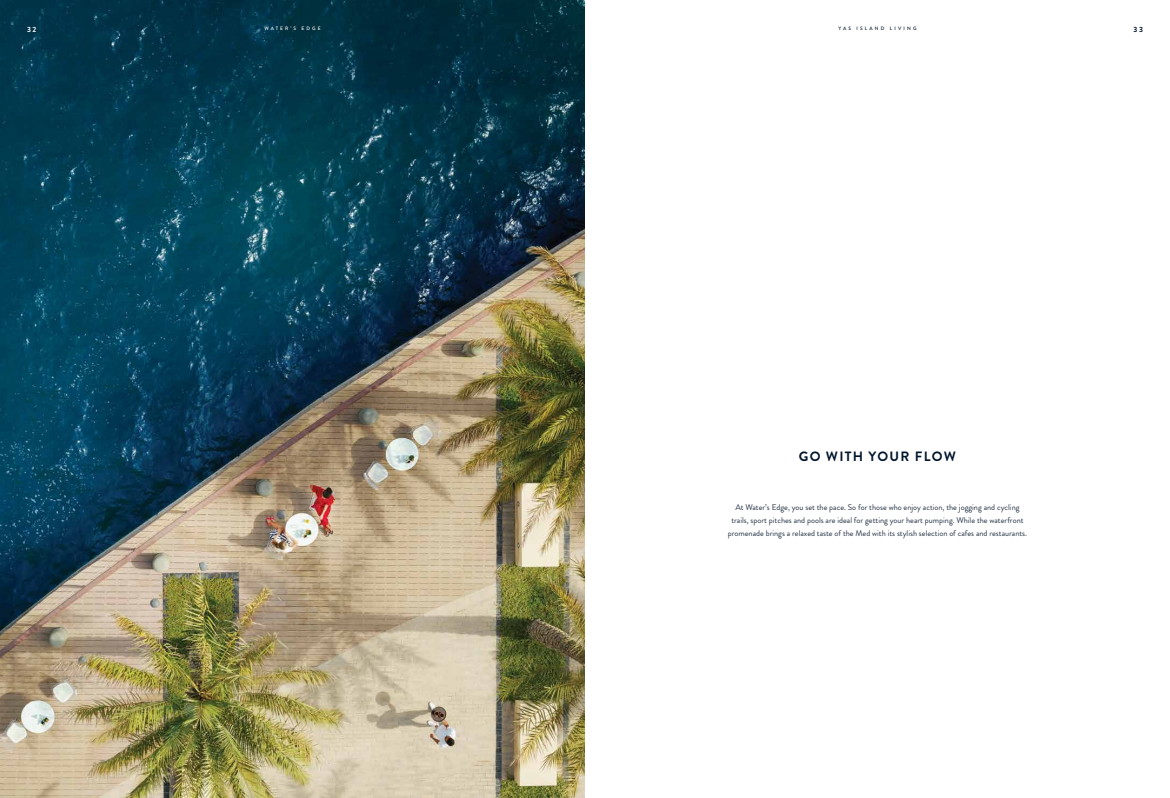
<style>
.page{position:relative;width:1170px;height:798px;background:#fff}
.page>*{position:absolute;margin:0;border:0;box-sizing:border-box;transform-origin:0 0}
.t1{font:700 13.5px "Brandon Grotesque";letter-spacing:.095em;color:#00152b}
.t2{font:8.25px/12.8px "Brandon Grotesque";color:#253345;text-align:center}
.t3{font:700 7.5px "Brandon Grotesque";color:#fff}
.t4{font:700 7.5px "Brandon Grotesque";color:#00152b}
.t5{font:500 4.88px "Brandon Grotesque";letter-spacing:.445em;color:#00152b}
.t6{font:500 4.88px "Brandon Grotesque";letter-spacing:.425em;color:#fff}
</style>
<div class="page">
<img style="left:0;top:0;width:585px;height:797px">
<p class="t3" style="left:27px;top:24px;width:11px">32</p>
<p class="t6" style="left:264px;top:25px;width:58px">WATER’S EDGE</p>
<p class="t5" style="left:838px;top:25px;width:80px">YAS ISLAND LIVING</p>
<p class="t4" style="left:1133px;top:24px;width:11px">33</p>
<h1 class="t1" style="left:799px;top:447px;width:158px">GO WITH YOUR FLOW</h1>
<p class="t2" style="left:727px;top:501px;width:301px">At Water’s Edge, you set the pace. So for those who enjoy action, the jogging and cycling trails, sport pitches and pools are ideal for getting your heart pumping. While the waterfront promenade brings a relaxed taste of the Med with its stylish selection of cafes and restaurants.</p>
</div>
